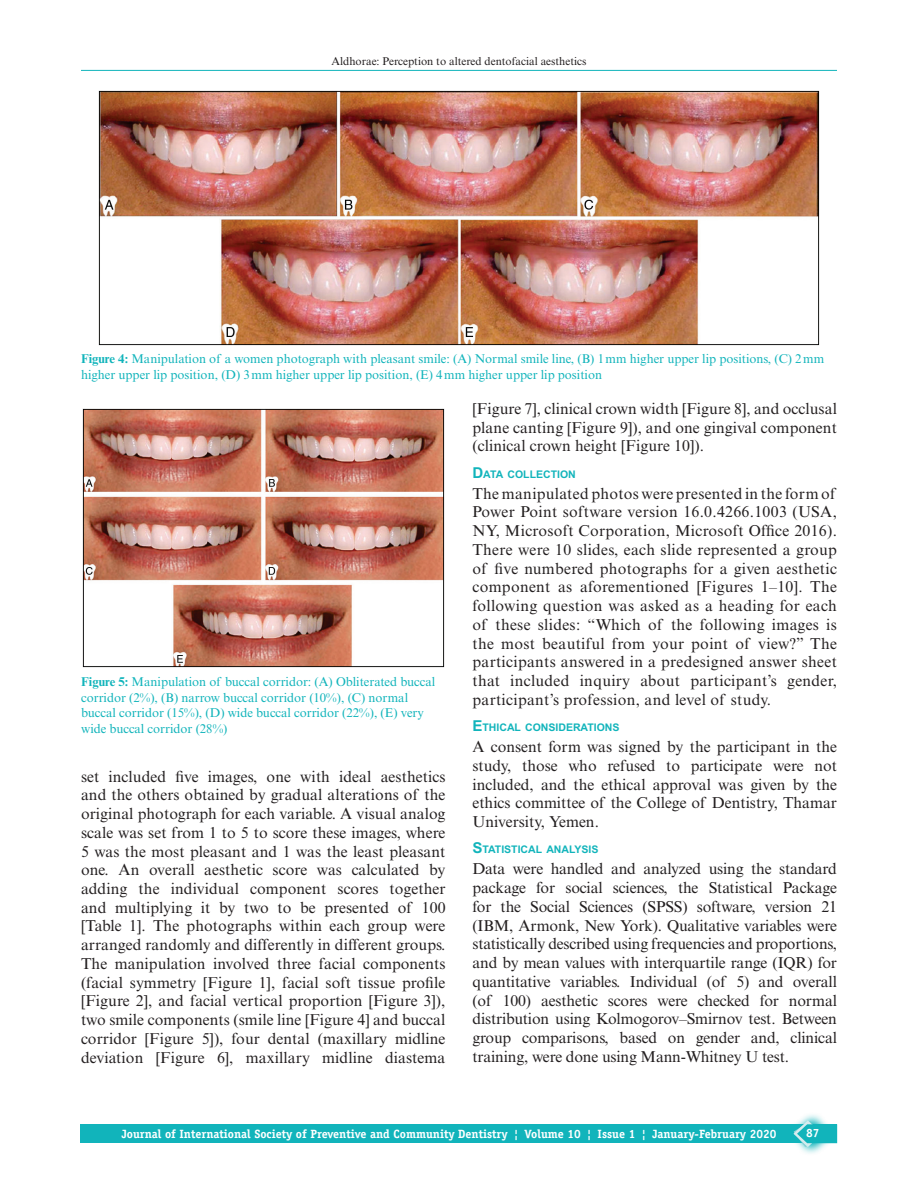
<style>
.page{position:relative;width:918px;height:1188px;background:#fff}
.page>*{position:absolute;margin:0;border:0;box-sizing:border-box;transform-origin:0 0}
.t1{font:15.75px/18.8px "Times New Roman MT Std";letter-spacing:.005em;color:#231f20;text-align:justify}
.t2{font:12.75px/15.8px "Times New Roman MT Std";color:#11b4bb}
.t3{font:700 12px "Officina Serif Std";color:#fff}
.t4{font:11.25px "Times New Roman MT Std";color:#231f20}
.t5{font:700 10.5px "Arial MT Std";color:#11b4bb}
.s1{font-weight:700}
.s2{font-size:15px}
</style>
<div class="page">
<div style="left:81px;top:1124px;width:756px;height:19px;background:#11b4bb"></div>
<svg style="left:799px;top:1114px;width:25px;height:40px"></svg>
<svg style="left:793px;top:1120px;width:44px;height:27px"></svg>
<hr style="left:81px;top:70px;width:756px;height:1px;background:#11b4bb">
<img style="left:98px;top:90px;width:722px;height:255px">
<img style="left:82px;top:408px;width:362px;height:260px">
<p class="t4" style="left:331px;top:54px;width:257px">Aldhorae: Perception to altered dentofacial aesthetics</p>
<p class="t2" style="left:81px;top:351px;width:745px"><span class="s1">Figure 4:</span> Manipulation of a women photograph with pleasant smile: (A) Normal smile line, (B) 1mm higher upper lip positions, (C) 2mm higher upper lip position, (D) 3mm higher upper lip position, (E) 4mm higher upper lip position</p>
<p class="t2" style="left:81px;top:674px;width:356px"><span class="s1">Figure 5:</span> Manipulation of buccal corridor: (A) Obliterated buccal corridor (2%), (B) narrow buccal corridor (10%), (C) normal buccal corridor (15%), (D) wide buccal corridor (22%), (E) very wide buccal corridor (28%)</p>
<p class="t1" style="left:81px;top:767px;width:366px">set included five images, one with ideal aesthetics and the others obtained by gradual alterations of the original photograph for each variable. A visual analog scale was set from 1 to 5 to score these images, where 5 was the most pleasant and 1 was the least pleasant one. An overall aesthetic score was calculated by adding the individual component scores together and multiplying it by two to be presented of 100 [Table 1]. The photographs within each group were arranged randomly and differently in different groups.<br>The manipulation involved three facial components (facial symmetry [Figure 1], facial soft tissue profile [Figure 2], and facial vertical proportion [Figure 3]), two smile components (smile line [Figure 4] and buccal corridor [Figure 5]), four dental (maxillary midline deviation [Figure 6], maxillary midline diastema</p>
<p class="t1" style="left:472px;top:399px;width:366px">[Figure 7], clinical crown width [Figure 8], and occlusal plane canting [Figure 9]), and one gingival component (clinical crown height [Figure 10]).</p>
<p class="t5" style="left:472px;top:468px;width:105px"><span class="s2">D</span>ATA COLLECTION</p>
<p class="t1" style="left:472px;top:484px;width:366px">The manipulated photos were presented in the form of Power Point software version 16.0.4266.1003 (USA, NY, Microsoft Corporation, Microsoft Office 2016).<br>There were 10 slides, each slide represented a group of five numbered photographs for a given aesthetic component as aforementioned [Figures 1–10]. The following question was asked as a heading for each of these slides: “Which of the following images is the most beautiful from your point of view?” The participants answered in a predesigned answer sheet that included inquiry about participant’s gender, participant’s profession, and level of study.</p>
<p class="t5" style="left:472px;top:721px;width:148px"><span class="s2">E</span>THICAL CONSIDERATIONS</p>
<p class="t1" style="left:472px;top:737px;width:366px">A consent form was signed by the participant in the study, those who refused to participate were not included, and the ethical approval was given by the ethics committee of the College of Dentistry, Thamar University, Yemen.</p>
<p class="t5" style="left:472px;top:844px;width:127px"><span class="s2">S</span>TATISTICAL ANALYSIS</p>
<p class="t1" style="left:472px;top:860px;width:366px">Data were handled and analyzed using the standard package for social sciences, the Statistical Package for the Social Sciences (SPSS) software, version 21 (IBM, Armonk, New York). Qualitative variables were statistically described using frequencies and proportions, and by mean values with interquartile range (IQR) for quantitative variables. Individual (of 5) and overall (of 100) aesthetic scores were checked for normal distribution using Kolmogorov–Smirnov test. Between group comparisons, based on gender and, clinical training, were done using Mann-Whitney U test.</p>
<p class="t3" style="left:122px;top:1126px;width:656px">Journal of International Society of Preventive and Community Dentistry ¦ Volume 10 ¦ Issue 1 ¦ January-February 2020</p>
<p class="t3" style="left:806px;top:1126px;width:15px">87</p>
</div>
